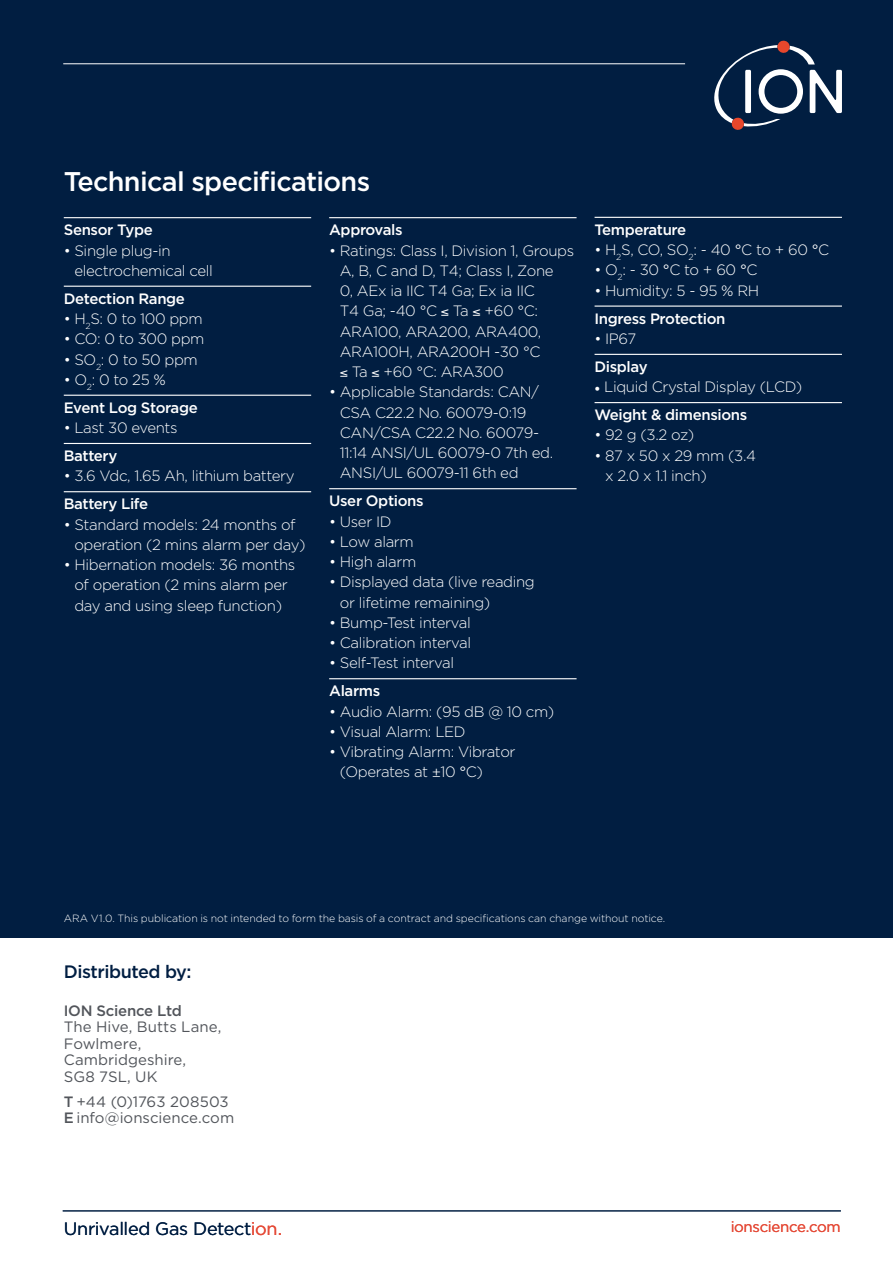
<style>
.page{position:relative;width:893px;height:1263px;background:#fff}
.page>*{position:absolute;margin:0;border:0;box-sizing:border-box;transform-origin:0 0}
.t1{font:500 27px "Gotham";letter-spacing:-.025em;color:#fff}
.t2{font:18px "Gotham";letter-spacing:-.02em;color:#001e42}
.t3{font:500 18px "Gotham";letter-spacing:-.025em;color:#001e42}
.t4{font:300 15px/20.2px "Gotham";letter-spacing:-.025em;color:#fff}
.t5{font:500 15px/28px "Gotham";letter-spacing:-.025em;color:#fff}
.t6{font:15px/16.5px "Gotham";color:#52555b}
.t7{font:15px "Gotham";letter-spacing:-.025em;color:#e54c39}
.t8{font:500 15px "Gotham";letter-spacing:-.015em;color:#52555b}
.t9{font:300 10.5px "Gotham";letter-spacing:-.005em;color:#fff}
.s1{font-weight:300}
.s2{font-family:"Minion Pro";font-weight:400}
.s3{font-weight:400}
.s4{font-weight:500}
.s5{color:#e54c39}
</style>
<div class="page">
<div style="left:0;top:0;width:893px;height:938px;background:#011e41"></div>
<hr style="left:595px;top:217px;width:247px;height:1px;background:#fff">
<hr style="left:595px;top:305px;width:247px;height:2px;background:#fff">
<hr style="left:595px;top:354px;width:247px;height:1px;background:#fff">
<hr style="left:595px;top:402px;width:247px;height:1px;background:#fff">
<hr style="left:63px;top:64px;width:622px;height:1px;background:#fff">
<hr style="left:63px;top:1210px;width:778px;height:1px;background:#001e42">
<svg style="left:714px;top:40px;width:128px;height:90px"></svg>
<hr style="left:329px;top:217px;width:248px;height:1px;background:#fff">
<hr style="left:329px;top:488px;width:248px;height:1px;background:#fff">
<hr style="left:329px;top:678px;width:248px;height:1px;background:#fff">
<hr style="left:64px;top:217px;width:247px;height:1px;background:#fff">
<hr style="left:64px;top:286px;width:247px;height:1px;background:#fff">
<hr style="left:64px;top:395px;width:247px;height:1px;background:#fff">
<hr style="left:64px;top:443px;width:247px;height:1px;background:#fff">
<hr style="left:64px;top:491px;width:247px;height:1px;background:#fff">
<h1 class="t1" style="left:64px;top:166px;width:308px">Technical specifications</h1>
<p class="t5" style="left:64px;top:216px;width:91px">Sensor Type</p>
<p class="t4" style="left:74px;top:240px;width:140px;text-indent:-11px">• Single plug-in electrochemical cell</p>
<p class="t5" style="left:64px;top:284px;width:123px">Detection Range</p>
<p class="t4" style="left:64px;top:308px;width:140px">• H<sub>2</sub>S: 0 to 100 ppm</p>
<p class="t4" style="left:64px;top:329px;width:142px">• CO: 0 to 300 ppm</p>
<p class="t4" style="left:64px;top:349px;width:136px">• SO<sub>2</sub>: 0 to 50 ppm</p>
<p class="t5" style="left:64px;top:365px;width:135px"><span class="s1">• O</span><sub>2</sub><span class="s1">: 0 to 25 %<br></span>Event Log Storage</p>
<p class="t4" style="left:64px;top:417px;width:115px">• Last 30 events</p>
<p class="t5" style="left:64px;top:441px;width:55px">Battery</p>
<p class="t4" style="left:64px;top:466px;width:232px">• 3.6 Vdc, 1.65 Ah, lithium battery</p>
<p class="t5" style="left:64px;top:490px;width:86px">Battery Life</p>
<p class="t4" style="left:74px;top:514px;width:233px;text-indent:-11px">• Standard models: 24 months of operation (2 mins alarm per day)</p>
<p class="t4" style="left:64px;top:554px;width:233px;text-align:center">• Hibernation models: 36 months of operation (2 mins alarm per day and using sleep function)</p>
<p class="t5" style="left:329px;top:216px;width:75px">Approvals</p>
<p class="t4" style="left:340px;top:240px;width:236px;text-indent:-11px">• Ratings: Class I, Division 1, Groups<br>A, B, C and D, T4; Class I, Zone<br>0, AEx ia IIC T4 Ga; Ex ia IIC<br>T4 Ga; -40 °C ≤ Ta ≤ +60 °C:<br>ARA100, ARA200, ARA400,<br>ARA100H, ARA200H -30 °C<br>≤ Ta ≤ +60 °C: ARA300</p>
<p class="t4" style="left:340px;top:382px;width:215px;text-indent:-11px">• Applicable Standards: CAN/<br>CSA C22.2 No. 60079-0:19<br>CAN/CSA C22.2 No. 60079-<br>11:14 ANSI/UL 60079-0 7th ed.<br>ANSI/UL 60079-11 6th ed</p>
<p class="t5" style="left:329px;top:487px;width:96px">User Options</p>
<p class="t4" style="left:329px;top:511px;width:64px">• User ID</p>
<p class="t4" style="left:329px;top:531px;width:86px">• Low alarm</p>
<p class="t4" style="left:329px;top:551px;width:89px">• High alarm</p>
<p class="t4" style="left:340px;top:572px;width:197px;text-indent:-11px">• Displayed data (live reading or lifetime remaining)</p>
<p class="t4" style="left:329px;top:612px;width:143px">• Bump-Test interval</p>
<p class="t4" style="left:329px;top:632px;width:143px">• Calibration interval</p>
<p class="t4" style="left:329px;top:653px;width:126px">• Self-Test interval</p>
<p class="t5" style="left:329px;top:677px;width:53px">Alarms</p>
<p class="t4" style="left:329px;top:701px;width:227px">• Audio Alarm: (95 dB @ 10 cm)</p>
<p class="t4" style="left:329px;top:721px;width:138px">• Visual Alarm: LED</p>
<p class="t4" style="left:340px;top:741px;width:177px;text-indent:-11px">• Vibrating Alarm: Vibrator (Operates at <span class="s2">±</span>10 <span class="s3">°</span>C)</p>
<p class="t5" style="left:595px;top:215px;width:93px">Temperature</p>
<p class="t4" style="left:595px;top:239px;width:236px">• H<sub>2</sub>S, CO, SO<sub>2</sub>: - 40 <span class="s3">°</span>C to + 60 <span class="s3">°</span>C</p>
<p class="t4" style="left:595px;top:260px;width:164px">• O<sub>2</sub>: - 30 <span class="s3">°</span>C to + 60 <span class="s3">°</span>C</p>
<p class="t4" style="left:595px;top:280px;width:166px">• Humidity: 5 - 95 % RH</p>
<p class="t5" style="left:595px;top:304px;width:133px">Ingress Protection</p>
<p class="t4" style="left:595px;top:328px;width:43px">• IP67</p>
<p class="t5" style="left:595px;top:352px;width:55px">Display</p>
<p class="t4" style="left:595px;top:373px;width:209px;line-height:28px"><span class="s2">•</span> Liquid Crystal Display (LCD)<br><span class="s4">Weight &amp; dimensions</span></p>
<p class="t4" style="left:595px;top:425px;width:101px">• 92 g (3.2 oz)</p>
<p class="t4" style="left:605px;top:445px;width:152px;text-indent:-11px">• 87 x 50 x 29 mm (3.4 x 2.0 x 1.1 inch)</p>
<p class="t9" style="left:64px;top:913px;width:603px">ARA V1.0. This publication is not intended to form the basis of a contract and specifications can change without notice.</p>
<p class="t3" style="left:64px;top:961px;width:129px">Distributed by:</p>
<p class="t8" style="left:64px;top:1002px;width:119px">ION Science Ltd</p>
<p class="t6" style="left:64px;top:1018px;width:159px">The Hive, Butts Lane,<br>Fowlmere,<br>Cambridgeshire,<br>SG8 7SL, UK</p>
<p class="t6" style="left:64px;top:1093px;width:172px"><span class="s4">T</span> +44 (0)1763 208503<br><span class="s4">E</span> info@ionscience.com</p>
<p class="t2" style="left:64px;top:1218px;width:220px">Unrivalled Gas Detect<span class="s5">ion.</span></p>
<p class="t7" style="left:731px;top:1219px;width:112px">ionscience.com</p>
</div>
